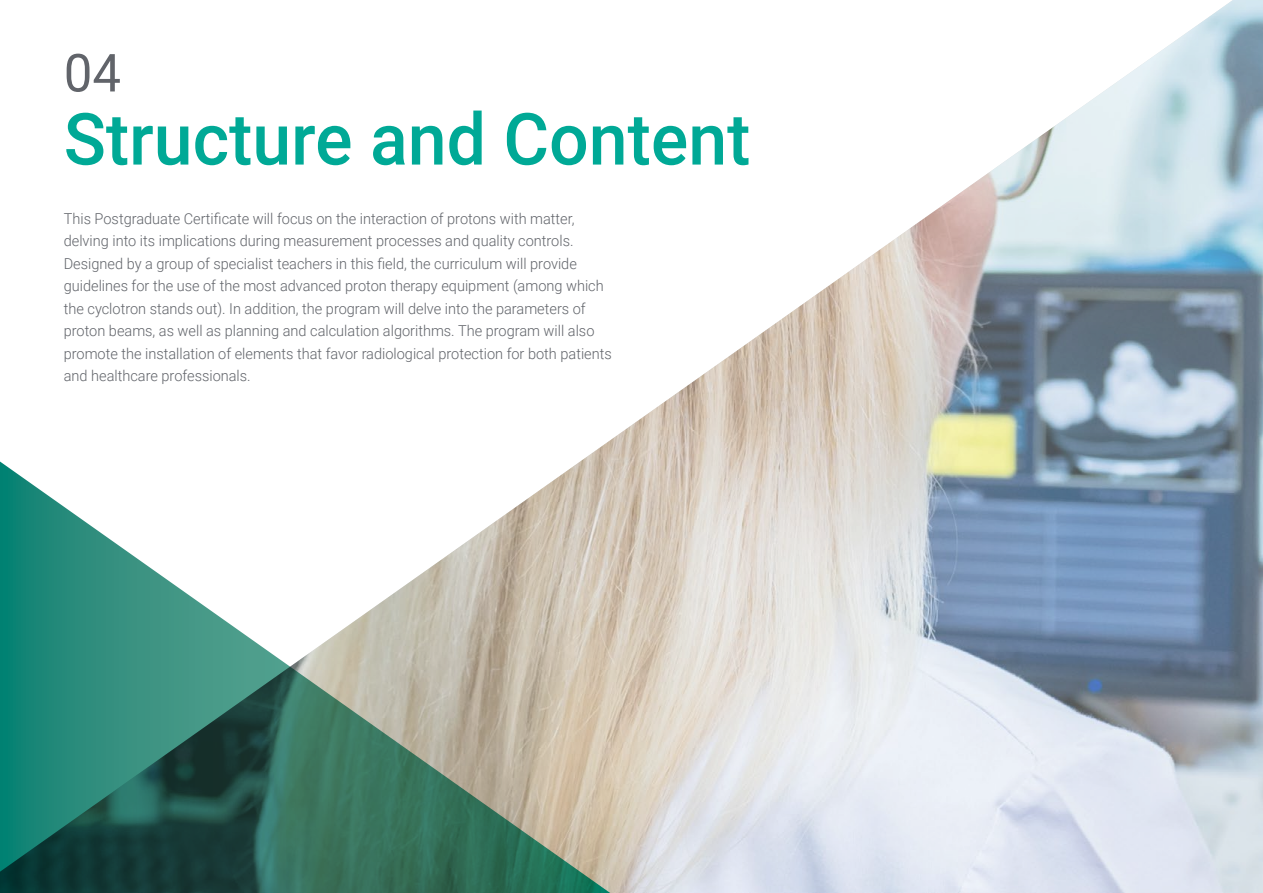
<style>
.page{position:relative;width:1263px;height:893px;background:#fff}
.page>*{position:absolute;margin:0;border:0;box-sizing:border-box;transform-origin:0 0}
.t1{font:500 72px "Roboto";color:#00a996}
.t2{font:52.5px "Roboto";color:#61646a}
.t3{font:300 15px/22.5px "Roboto";color:#61646a}
</style>
<div class="page">
<img style="left:602px;top:0;width:661px;height:893px">
<svg style="left:0;top:446px;width:640px;height:447px"></svg>
<h2 class="t2" style="left:64px;top:36px;width:59px">04</h2>
<h1 class="t1" style="left:64px;top:89px;width:688px">Structure and Content</h1>
<p class="t3" style="left:64px;top:207px;width:549px">This Postgraduate Certificate will focus on the interaction of protons with matter, delving into its implications during measurement processes and quality controls.<br>Designed by a group of specialist teachers in this field, the curriculum will provide guidelines for the use of the most advanced proton therapy equipment (among which the cyclotron stands out). In addition, the program will delve into the parameters of proton beams, as well as planning and calculation algorithms. The program will also promote the installation of elements that favor radiological protection for both patients and healthcare professionals.</p>
</div>
